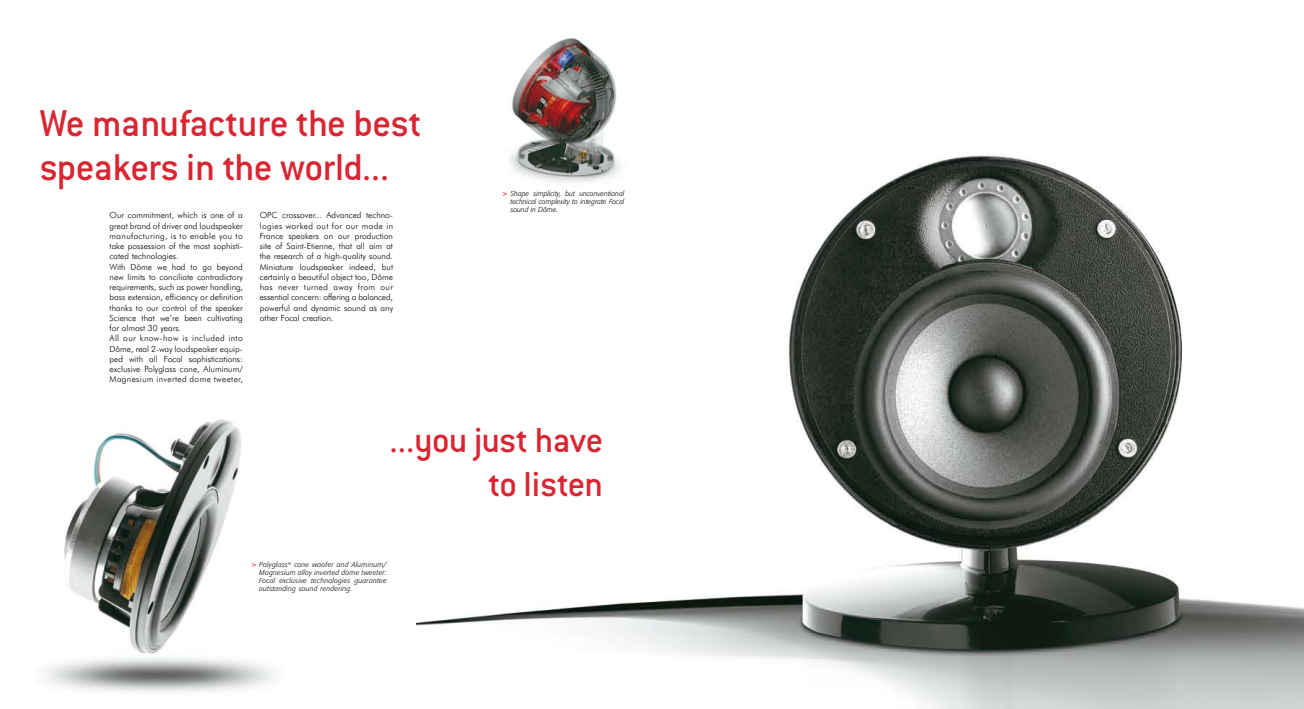
<style>
.page{position:relative;width:1304px;height:709px;background:#fff}
.page>*{position:absolute;margin:0;border:0;box-sizing:border-box;transform-origin:0 0}
.t1{font:500 41px/44px "Conduit ITC";letter-spacing:-.015em;color:#d92633}
.t2{font:500 38px/44px "Conduit ITC";letter-spacing:-.015em;color:#d92633;text-align:right}
.t3{font:300 8.5px/10.2px "Futura BT";color:#000}
.t4{font:italic 300 7px/8px "Formata";letter-spacing:.015em;color:#000;text-align:justify}
.s1{font-family:"Futura BT";font-weight:500;font-style:normal;color:#d92633}
</style>
<div class="page">
<img style="left:417px;top:155px;width:887px;height:554px">
<img style="left:46px;top:419px;width:228px;height:273px">
<img style="left:491px;top:37px;width:152px;height:175px">
<h1 class="t1" style="left:40px;top:101px;width:384px">We manufacture the best speakers in the world...</h1>
<p class="t3" style="left:110px;top:210px;width:135px">Our commitment, which is one of a great brand of driver and loudspeaker manufacturing, is to enable you to take possession of the most sophisti&shy;cated technologies.<br>With Dôme we had to go beyond new limits to conciliate contradictory requirements, such as power handling, bass extension, efficiency or definition thanks to our control of the speaker Science that we’re been cultivating for almost 30 years.<br>All our know-how is included into Dôme, real 2-way loudspeaker equip&shy;ped with all Focal sophistications: exclusive Polyglass cone, Aluminum/ Magnesium inverted dome tweeter,</p>
<p class="t3" style="left:260px;top:210px;width:135px;text-align:justify">OPC crossover... Advanced techno&shy;logies worked out for our made in France speakers on our production site of Saint-Etienne, that all aim at the research of a high-quality sound.<br>Miniature loudspeaker indeed, but certainly a beautiful object too, Dôme has never turned away from our essential concern: offering a balanced, powerful and dynamic sound as any other Focal creation.</p>
<p class="t4" style="left:510px;top:190px;width:115px;text-indent:-8px"><span class="s1">&gt;</span> Shape simplicity, but unconventional technical complexity to integrate Focal sound in Dôme.</p>
<h2 class="t2" style="left:390px;top:417px;width:215px">...you just have to listen</h2>
<p class="t4" style="left:259px;top:560px;width:129px;text-indent:-8px"><span class="s1">&gt;</span> Polyglass<sup>®</sup> cone woofer and Aluminum/ Magnesium alloy inverted dome tweeter:<br>Focal exclusive technologies guarantee outstanding sound rendering.</p>
</div>
